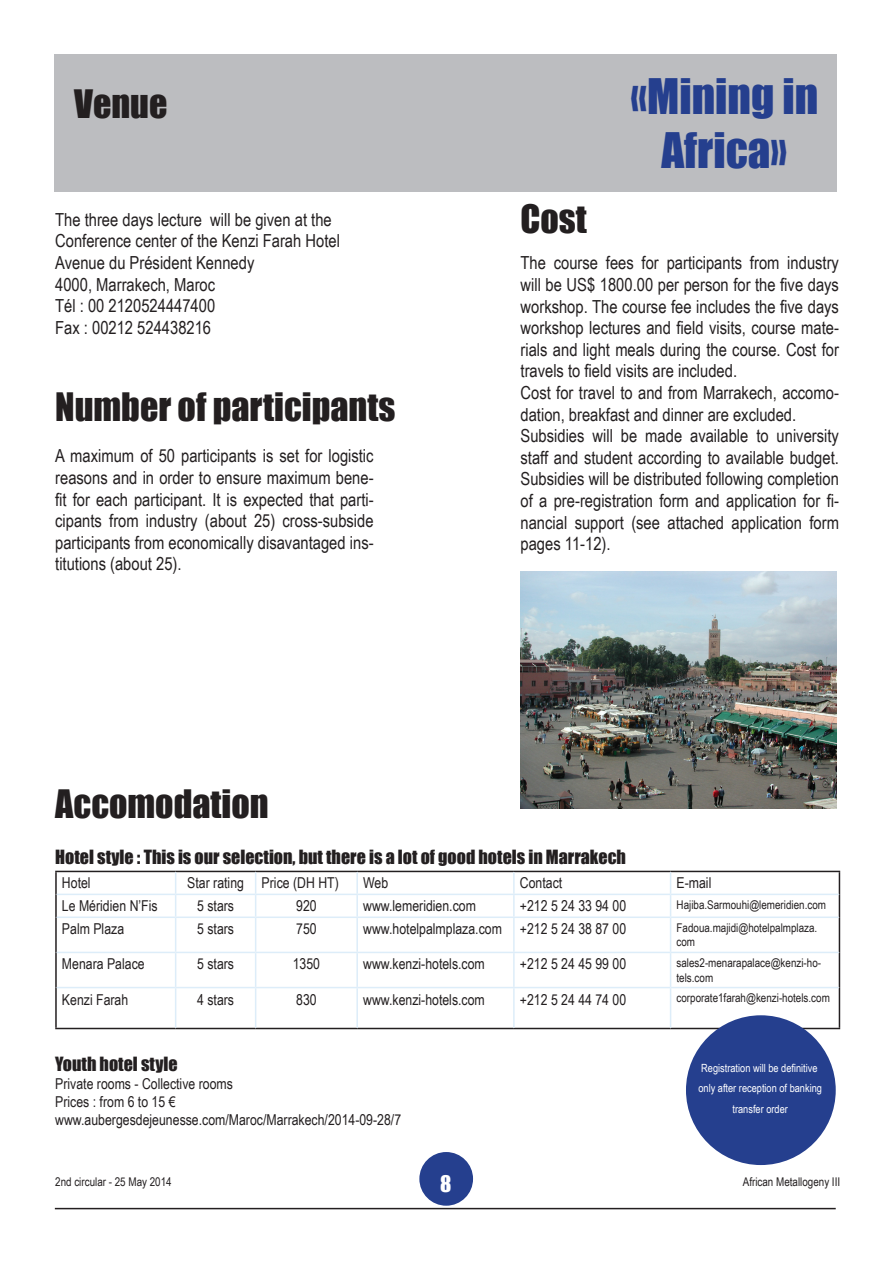
<style>
.page{position:relative;width:893px;height:1263px;background:#fff}
.page>*{position:absolute;margin:0;border:0;box-sizing:border-box;transform-origin:0 0}
.t1{font:45px/54px "Impact";color:#253f8e;text-align:center}
.t2{font:36px "Impact";color:#231f20}
.t3{font:21px "Impact";color:#fff}
.t4{font:18px/21.6px "Arial Narrow";color:#231f20;text-align:justify}
.t5{font:18px "Impact";color:#231f20}
.t6{font:15px/18px "Arial Narrow";color:#231f20}
.t7{font:12px/14.4px "Arial Narrow";color:#231f20}
.t8{font:11.25px/20.2px "Arial Narrow";color:#fff;text-align:center}
</style>
<div class="page">
<div style="left:54px;top:54px;width:783px;height:137px;background:#bcbdc0"></div>
<div style="left:419px;top:1152px;width:54px;height:54px;background:#253f8e;border-radius:50%"></div>
<hr style="left:55px;top:1208px;width:781px;height:1px;background:#231f20">
<hr style="left:55px;top:871px;width:121px;height:1px;background:#231f20">
<hr style="left:55px;top:872px;width:2px;height:22px;background:#231f20">
<hr style="left:176px;top:871px;width:80px;height:1px;background:#231f20">
<hr style="left:256px;top:871px;width:101px;height:1px;background:#231f20">
<hr style="left:357px;top:871px;width:157px;height:1px;background:#231f20">
<hr style="left:514px;top:871px;width:157px;height:1px;background:#231f20">
<hr style="left:671px;top:871px;width:169px;height:1px;background:#231f20">
<hr style="left:55px;top:894px;width:2px;height:23px;background:#231f20">
<svg style="left:839px;top:872px;width:1px;height:45px"></svg>
<hr style="left:55px;top:917px;width:2px;height:35px;background:#231f20">
<hr style="left:839px;top:917px;width:1px;height:35px;background:#231f20">
<hr style="left:55px;top:952px;width:2px;height:35px;background:#231f20">
<hr style="left:839px;top:952px;width:1px;height:35px;background:#231f20">
<hr style="left:55px;top:987px;width:2px;height:41px;background:#231f20">
<hr style="left:839px;top:987px;width:1px;height:41px;background:#231f20">
<hr style="left:55px;top:1028px;width:121px;height:1px;background:#231f20">
<hr style="left:176px;top:1028px;width:80px;height:1px;background:#231f20">
<hr style="left:256px;top:1028px;width:101px;height:1px;background:#231f20">
<hr style="left:357px;top:1028px;width:157px;height:1px;background:#231f20">
<hr style="left:514px;top:1028px;width:157px;height:1px;background:#231f20">
<hr style="left:671px;top:1028px;width:169px;height:1px;background:#231f20">
<hr style="left:356px;top:872px;width:2px;height:22px;background:#ddedf9">
<hr style="left:513px;top:872px;width:2px;height:22px;background:#ddedf9">
<hr style="left:57px;top:894px;width:119px;height:1px;background:#ddedf9">
<hr style="left:176px;top:894px;width:80px;height:1px;background:#ddedf9">
<svg style="left:175px;top:872px;width:1px;height:44px"></svg>
<hr style="left:256px;top:894px;width:101px;height:1px;background:#ddedf9">
<svg style="left:255px;top:872px;width:1px;height:44px"></svg>
<hr style="left:357px;top:894px;width:157px;height:1px;background:#ddedf9">
<hr style="left:356px;top:895px;width:2px;height:21px;background:#ddedf9">
<hr style="left:514px;top:894px;width:157px;height:1px;background:#ddedf9">
<hr style="left:513px;top:895px;width:2px;height:21px;background:#ddedf9">
<hr style="left:671px;top:894px;width:168px;height:1px;background:#ddedf9">
<svg style="left:670px;top:872px;width:1px;height:44px"></svg>
<hr style="left:57px;top:916px;width:119px;height:2px;background:#ddedf9">
<hr style="left:176px;top:916px;width:80px;height:2px;background:#ddedf9">
<hr style="left:175px;top:918px;width:1px;height:34px;background:#ddedf9">
<hr style="left:256px;top:916px;width:101px;height:2px;background:#ddedf9">
<hr style="left:255px;top:918px;width:1px;height:34px;background:#ddedf9">
<hr style="left:357px;top:916px;width:157px;height:2px;background:#ddedf9">
<hr style="left:356px;top:918px;width:2px;height:34px;background:#ddedf9">
<hr style="left:514px;top:916px;width:157px;height:2px;background:#ddedf9">
<hr style="left:513px;top:918px;width:2px;height:34px;background:#ddedf9">
<hr style="left:671px;top:916px;width:168px;height:2px;background:#ddedf9">
<hr style="left:670px;top:918px;width:1px;height:34px;background:#ddedf9">
<hr style="left:57px;top:952px;width:119px;height:1px;background:#ddedf9">
<hr style="left:176px;top:952px;width:80px;height:1px;background:#ddedf9">
<hr style="left:175px;top:953px;width:1px;height:34px;background:#ddedf9">
<hr style="left:256px;top:952px;width:101px;height:1px;background:#ddedf9">
<hr style="left:255px;top:953px;width:1px;height:34px;background:#ddedf9">
<hr style="left:357px;top:952px;width:157px;height:1px;background:#ddedf9">
<hr style="left:356px;top:953px;width:2px;height:34px;background:#ddedf9">
<hr style="left:514px;top:952px;width:157px;height:1px;background:#ddedf9">
<hr style="left:513px;top:953px;width:2px;height:34px;background:#ddedf9">
<hr style="left:671px;top:952px;width:168px;height:1px;background:#ddedf9">
<hr style="left:670px;top:953px;width:1px;height:34px;background:#ddedf9">
<hr style="left:57px;top:987px;width:119px;height:1px;background:#ddedf9">
<hr style="left:176px;top:987px;width:80px;height:1px;background:#ddedf9">
<hr style="left:175px;top:988px;width:1px;height:40px;background:#ddedf9">
<hr style="left:256px;top:987px;width:101px;height:1px;background:#ddedf9">
<hr style="left:255px;top:988px;width:1px;height:40px;background:#ddedf9">
<hr style="left:357px;top:987px;width:157px;height:1px;background:#ddedf9">
<hr style="left:356px;top:988px;width:2px;height:40px;background:#ddedf9">
<hr style="left:514px;top:987px;width:157px;height:1px;background:#ddedf9">
<hr style="left:513px;top:988px;width:2px;height:40px;background:#ddedf9">
<hr style="left:671px;top:987px;width:168px;height:1px;background:#ddedf9">
<hr style="left:670px;top:988px;width:1px;height:40px;background:#ddedf9">
<div style="left:686px;top:1015px;width:150px;height:150px;background:#253f8e;border-radius:50%"></div>
<img style="left:521px;top:572px;width:316px;height:237px">
<p class="t2" style="left:74px;top:76px;width:95px">Venue</p>
<p class="t4" style="left:55px;top:208px;width:286px">The three days lecture will be given at the<br>Conference center of the Kenzi Farah Hotel</p>
<p class="t4" style="left:55px;top:251px;width:201px">Avenue du Président Kennedy</p>
<p class="t4" style="left:55px;top:273px;width:161px">4000, Marrakech, Maroc</p>
<p class="t4" style="left:55px;top:294px;width:162px">Tél : 00 2120524447400</p>
<p class="t4" style="left:55px;top:316px;width:157px">Fax : 00212 524438216</p>
<p class="t2" style="left:55px;top:379px;width:342px">Number of participants</p>
<p class="t4" style="left:55px;top:445px;width:320px">A maximum of 50 participants is set for logistic reasons and in order to ensure maximum bene&shy;fit for each participant. It is expected that parti&shy;cipants from industry (about 25) cross-subside participants from economically disavantaged ins&shy;titutions (about 25).</p>
<p class="t2" style="left:55px;top:776px;width:215px">Accomodation</p>
<p class="t2" style="left:521px;top:191px;width:68px">Cost</p>
<p class="t1" style="left:630px;top:68px;width:189px">«Mining in<br>Africa»</p>
<p class="t4" style="left:521px;top:251px;width:320px">The course fees for participants from industry will be US$ 1800.00 per person for the five days workshop. The course fee includes the five days workshop lectures and field visits, course mate&shy;rials and light meals during the course. Cost for travels to field visits are included.</p>
<p class="t4" style="left:521px;top:381px;width:320px">Cost for travel to and from Marrakech, accomo&shy;dation, breakfast and dinner are excluded.</p>
<p class="t4" style="left:521px;top:424px;width:320px">Subsidies will be made available to university staff and student according to available budget.<br>Subsidies will be distributed following completion of a pre-registration form and application for fi&shy;nancial support (see attached application form pages 11-12).</p>
<p class="t5" style="left:55px;top:843px;width:572px">Hotel style : This is our selection, but there is a lot of good hotels in Marrakech</p>
<p class="t6" style="left:62px;top:873px;width:30px">Hotel</p>
<p class="t6" style="left:187px;top:873px;width:58px">Star rating</p>
<p class="t6" style="left:262px;top:873px;width:79px">Price (DH HT)</p>
<p class="t6" style="left:363px;top:873px;width:27px">Web</p>
<p class="t6" style="left:520px;top:873px;width:44px">Contact</p>
<p class="t6" style="left:677px;top:873px;width:36px">E-mail</p>
<p class="t6" style="left:62px;top:896px;width:97px">Le Méridien N’Fis</p>
<p class="t6" style="left:197px;top:896px;width:38px">5 stars</p>
<p class="t6" style="left:296px;top:896px;width:22px">920</p>
<p class="t6" style="left:363px;top:896px;width:114px">www.lemeridien.com</p>
<p class="t6" style="left:520px;top:896px;width:108px">+212 5 24 33 94 00</p>
<p class="t7" style="left:677px;top:897px;width:151px">Hajiba.Sarmouhi@lemeridien.com</p>
<p class="t6" style="left:62px;top:919px;width:64px">Palm Plaza</p>
<p class="t6" style="left:197px;top:919px;width:38px">5 stars</p>
<p class="t6" style="left:296px;top:919px;width:22px">750</p>
<p class="t6" style="left:363px;top:919px;width:140px">www.hotelpalmplaza.com</p>
<p class="t6" style="left:520px;top:919px;width:108px">+212 5 24 38 87 00</p>
<p class="t7" style="left:677px;top:920px;width:142px">Fadoua.majidi@hotelpalmplaza. com</p>
<p class="t6" style="left:62px;top:954px;width:84px">Menara Palace</p>
<p class="t6" style="left:197px;top:954px;width:38px">5 stars</p>
<p class="t6" style="left:293px;top:954px;width:29px">1350</p>
<p class="t6" style="left:363px;top:954px;width:123px">www.kenzi-hotels.com</p>
<p class="t6" style="left:520px;top:954px;width:108px">+212 5 24 45 99 00</p>
<p class="t7" style="left:677px;top:955px;width:146px">sales2-menarapalace@kenzi-ho&shy;tels.com</p>
<p class="t6" style="left:62px;top:990px;width:68px">Kenzi Farah</p>
<p class="t6" style="left:197px;top:990px;width:38px">4 stars</p>
<p class="t6" style="left:296px;top:990px;width:22px">830</p>
<p class="t6" style="left:363px;top:990px;width:123px">www.kenzi-hotels.com</p>
<p class="t6" style="left:520px;top:990px;width:108px">+212 5 24 44 74 00</p>
<p class="t7" style="left:677px;top:990px;width:155px">corporate1farah@kenzi-hotels.com</p>
<p class="t5" style="left:55px;top:1050px;width:124px">Youth hotel style</p>
<p class="t6" style="left:55px;top:1074px;width:179px">Private rooms - Collective rooms<br>Prices : from 6 to 15 €</p>
<p class="t6" style="left:55px;top:1110px;width:347px">www.aubergesdejeunesse.com/Maroc/Marrakech/2014-09-28/7</p>
<p class="t8" style="left:698px;top:1058px;width:125px">Registration will be definitive only after reception of banking transfer order</p>
<p class="t7" style="left:55px;top:1174px;width:118px">2nd circular - 25 May 2014</p>
<p class="t3" style="left:440px;top:1167px;width:13px">8</p>
<p class="t7" style="left:743px;top:1174px;width:99px">African Metallogeny III</p>
</div>
